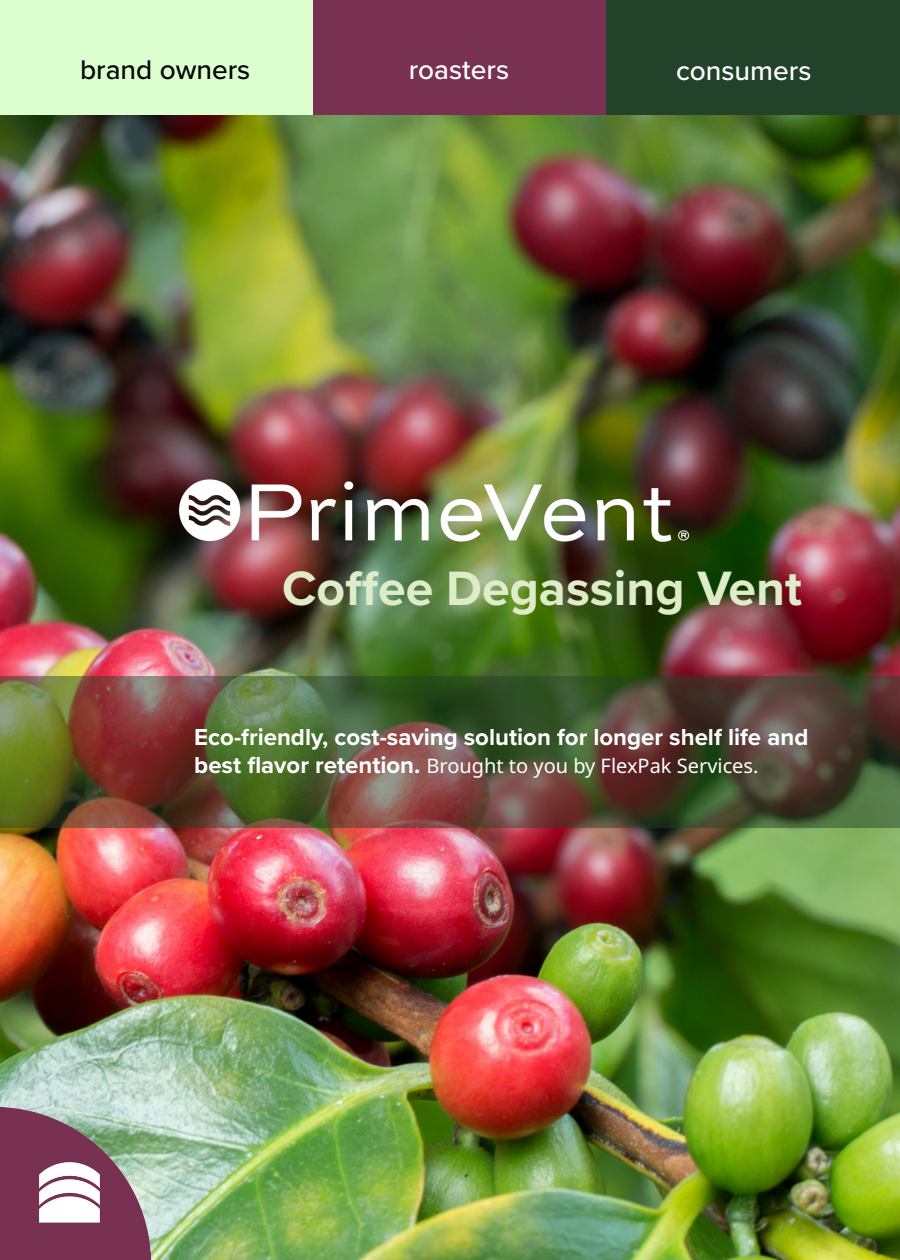
<style>
.page{position:relative;width:900px;height:1260px;background:#fff}
.page>*{position:absolute;margin:0;border:0;box-sizing:border-box;transform-origin:0 0}
.t1{font:700 50px "Proxima Nova";color:#deecca}
.t2{font:500 28px "Proxima Nova";color:#fff}
.t3{font:500 28px "Proxima Nova";color:#040503}
.t4{font:700 24px "Proxima Nova";color:#fff}
.t5{font:20px "Noto Sans";color:#fff}
.s1{font-family:"Proxima Nova";font-weight:700;font-size:24px}
</style>
<div class="page">
<img style="left:0;top:2px;width:900px;height:1258px">
<img style="left:0;top:676px;width:900px;height:152px">
<div style="left:0;top:0;width:312px;height:114px;background:#dcffcf"></div>
<div style="left:606px;top:0;width:294px;height:114px;background:#224229"></div>
<div style="left:313px;top:0;width:293px;height:114px;background:#783150"></div>
<img style="left:176px;top:463px;width:515px;height:93px">
<img style="left:0;top:1088px;width:194px;height:172px">
<img style="left:40px;top:1156px;width:63px;height:67px">
<p class="t3" style="left:80px;top:49px;width:172px">brand owners</p>
<p class="t2" style="left:409px;top:49px;width:102px">roasters</p>
<p class="t2" style="left:676px;top:50px;width:137px">consumers</p>
<p class="t1" style="left:282px;top:551px;width:521px">Coffee Degassing Vent</p>
<p class="t4" style="left:194px;top:719px;width:616px">Eco-friendly, cost-saving solution for longer shelf life and</p>
<p class="t5" style="left:194px;top:752px;width:566px"><span class="s1">best flavor retention.</span> Brought to you by FlexPak Services.</p>
</div>
